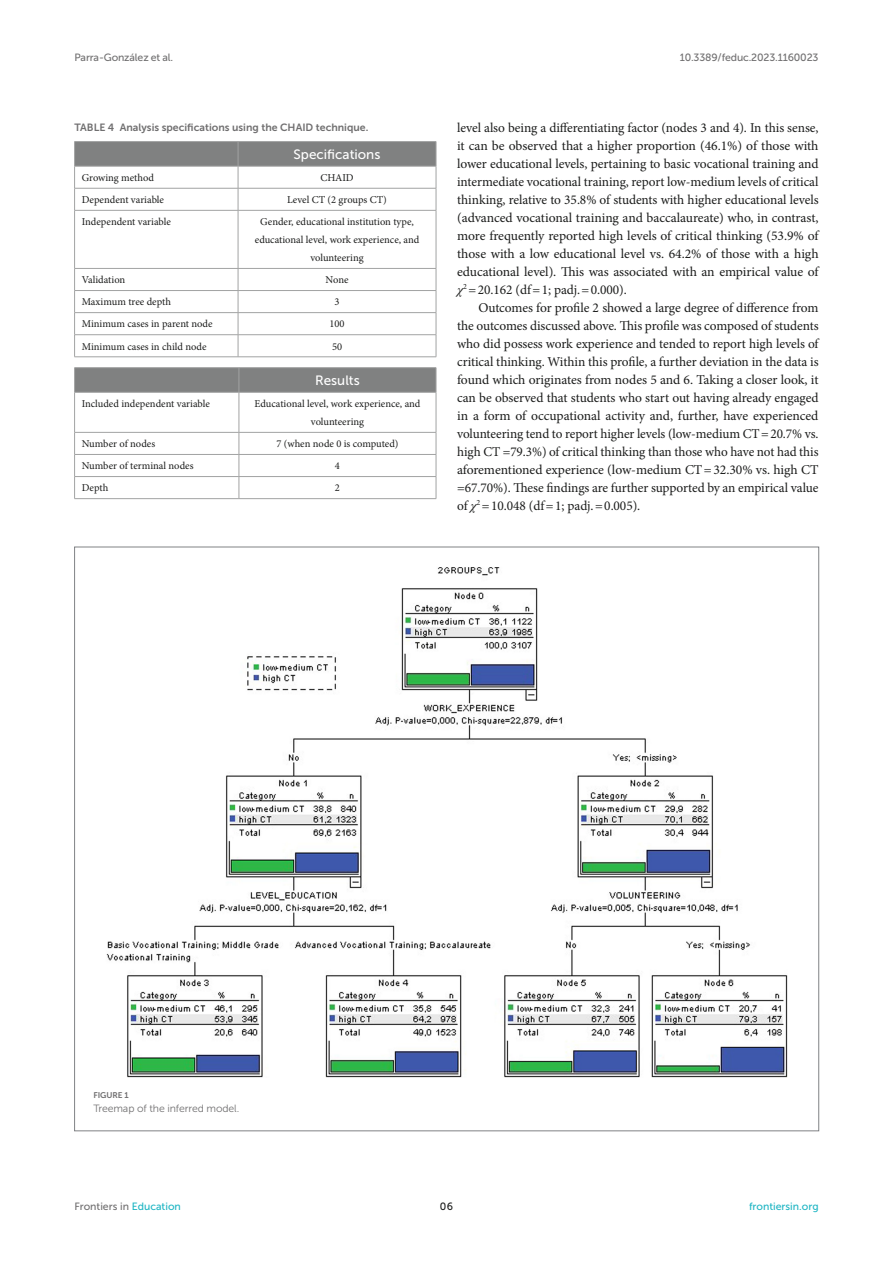
<style>
.page{position:relative;width:893px;height:1263px;background:#fff}
.page>*{position:absolute;margin:0;border:0;box-sizing:border-box;transform-origin:0 0}
.TEXT{font:13.5px/18px "Minion Pro";letter-spacing:-.005em;color:#1b1c1b;text-align:justify}
.TB_CH{font:13.5px "Museo Sans 500";color:#fff}
.TB_TX{font:10.5px/18px "Minion Pro";color:#1b1c1b;text-align:center}
.t1{font:10.5px "Museo Sans 500";letter-spacing:-.015em;color:#706f70}
.TT{font:10.5px "Museo Sans 700";color:#706f70}
.FIG_LEG{font:10.5px "Museo Sans 300";letter-spacing:-.01em;color:#706f70}
.t2{font:10.5px "Museo Sans 500";color:#1db5c3}
.t3{font:10.5px "Museo Sans 500";color:#1b1c1b}
.FIG_HD{font:8.25px "Museo Sans 700";letter-spacing:-.01em;color:#706f70}
.s1{font-family:"STIX General";font-style:italic}
.s2{color:#1db5c3}
</style>
<div class="page">
<hr style="left:238px;top:210px;width:198px;height:1px;background:#a2a3a3">
<hr style="left:436px;top:211px;width:1px;height:57px;background:#a2a3a3">
<hr style="left:238px;top:268px;width:198px;height:1px;background:#a2a3a3">
<hr style="left:238px;top:290px;width:198px;height:1px;background:#a2a3a3">
<hr style="left:238px;top:312px;width:198px;height:1px;background:#a2a3a3">
<hr style="left:238px;top:334px;width:198px;height:1px;background:#a2a3a3">
<svg style="left:436px;top:269px;width:1px;height:88px"></svg>
<hr style="left:238px;top:357px;width:198px;height:1px;background:#a2a3a3">
<hr style="left:74px;top:210px;width:164px;height:1px;background:#a2a3a3">
<hr style="left:74px;top:211px;width:1px;height:57px;background:#a2a3a3">
<hr style="left:238px;top:211px;width:1px;height:57px;background:#a2a3a3">
<hr style="left:74px;top:268px;width:164px;height:1px;background:#a2a3a3">
<hr style="left:74px;top:290px;width:164px;height:1px;background:#a2a3a3">
<hr style="left:74px;top:312px;width:164px;height:1px;background:#a2a3a3">
<hr style="left:74px;top:334px;width:164px;height:1px;background:#a2a3a3">
<svg style="left:74px;top:269px;width:1px;height:88px"></svg>
<svg style="left:238px;top:269px;width:1px;height:88px"></svg>
<hr style="left:74px;top:357px;width:164px;height:1px;background:#a2a3a3">
<hr style="left:238px;top:141px;width:198px;height:1px;background:#a2a3a3">
<hr style="left:74px;top:141px;width:164px;height:1px;background:#a2a3a3">
<svg style="left:74px;top:142px;width:363px;height:68px"></svg>
<hr style="left:74px;top:188px;width:164px;height:1px;background:#a2a3a3">
<hr style="left:239px;top:454px;width:197px;height:1px;background:#a2a3a3">
<hr style="left:239px;top:476px;width:197px;height:1px;background:#a2a3a3">
<svg style="left:436px;top:433px;width:1px;height:65px"></svg>
<hr style="left:239px;top:498px;width:197px;height:1px;background:#a2a3a3">
<hr style="left:74px;top:454px;width:165px;height:1px;background:#a2a3a3">
<hr style="left:74px;top:476px;width:165px;height:1px;background:#a2a3a3">
<svg style="left:74px;top:433px;width:1px;height:65px"></svg>
<svg style="left:239px;top:433px;width:1px;height:65px"></svg>
<hr style="left:74px;top:498px;width:165px;height:1px;background:#a2a3a3">
<hr style="left:239px;top:367px;width:197px;height:1px;background:#a2a3a3">
<hr style="left:239px;top:392px;width:197px;height:1px;background:#a2a3a3">
<hr style="left:74px;top:367px;width:165px;height:1px;background:#a2a3a3">
<div style="left:74px;top:368px;width:363px;height:24px;background:#808181"></div>
<hr style="left:74px;top:392px;width:165px;height:1px;background:#a2a3a3">
<hr style="left:436px;top:392px;width:1px;height:40px;background:#a2a3a3">
<hr style="left:239px;top:432px;width:197px;height:1px;background:#a2a3a3">
<hr style="left:74px;top:392px;width:1px;height:40px;background:#a2a3a3">
<hr style="left:239px;top:392px;width:1px;height:40px;background:#a2a3a3">
<hr style="left:74px;top:432px;width:165px;height:1px;background:#a2a3a3">
<img style="left:106px;top:567px;width:682px;height:511px">
<p class="t1" style="left:74px;top:51px;width:100px">Parra-González et al.</p>
<p class="t1" style="left:680px;top:51px;width:140px">10.3389/feduc.2023.1160023</p>
<p class="TT" style="left:74px;top:121px;width:295px">TABLE 4 Analysis specifications using the CHAID technique.</p>
<p class="TB_CH" style="left:294px;top:147px;width:88px">Specifications</p>
<p class="TB_TX" style="left:82px;top:169px;width:74px">Growing method</p>
<p class="TB_TX" style="left:320px;top:169px;width:35px">CHAID</p>
<p class="TB_TX" style="left:82px;top:191px;width:84px">Dependent variable</p>
<p class="TB_TX" style="left:287px;top:191px;width:101px">Level CT (2 groups CT)</p>
<p class="TB_TX" style="left:82px;top:213px;width:91px">Independent variable</p>
<p class="TB_TX" style="left:255px;top:213px;width:166px">Gender, educational institution type, educational level, work experience, and volunteering</p>
<p class="TB_TX" style="left:82px;top:271px;width:45px">Validation</p>
<p class="TB_TX" style="left:326px;top:271px;width:24px">None</p>
<p class="TB_TX" style="left:82px;top:293px;width:91px">Maximum tree depth</p>
<p class="TB_TX" style="left:334px;top:293px;width:7px">3</p>
<p class="TB_TX" style="left:82px;top:315px;width:132px">Minimum cases in parent node</p>
<p class="TB_TX" style="left:329px;top:315px;width:17px">100</p>
<p class="TB_TX" style="left:82px;top:337px;width:126px">Minimum cases in child node</p>
<p class="TB_TX" style="left:332px;top:337px;width:12px">50</p>
<p class="TB_CH" style="left:315px;top:373px;width:46px">Results</p>
<p class="TB_TX" style="left:82px;top:395px;width:130px">Included independent variable</p>
<p class="TB_TX" style="left:254px;top:395px;width:167px">Educational level, work experience, and volunteering</p>
<p class="TB_TX" style="left:82px;top:435px;width:75px">Number of nodes</p>
<p class="TB_TX" style="left:276px;top:435px;width:124px">7 (when node 0 is computed)</p>
<p class="TB_TX" style="left:82px;top:457px;width:113px">Number of terminal nodes</p>
<p class="TB_TX" style="left:335px;top:457px;width:7px">4</p>
<p class="TB_TX" style="left:82px;top:479px;width:28px">Depth</p>
<p class="TB_TX" style="left:335px;top:479px;width:7px">2</p>
<p class="TEXT" style="left:457px;top:119px;width:363px">level also being a differentiating factor (nodes 3 and 4). In this sense, it can be observed that a higher proportion (46.1%) of those with lower educational levels, pertaining to basic vocational training and intermediate vocational training, report low-medium levels of critical thinking, relative to 35.8% of students with higher educational levels (advanced vocational training and baccalaureate) who, in contrast, more frequently reported high levels of critical thinking (53.9% of those with a low educational level vs. 64.2% of those with a high educational level). This was associated with an empirical value of <span class="s1">χ</span><sup>2</sup> =20.162 (df=1; padj.=0.000).</p>
<p class="TEXT" style="left:457px;top:299px;width:363px;text-indent:21px">Outcomes for profile 2 showed a large degree of difference from the outcomes discussed above. This profile was composed of students who did possess work experience and tended to report high levels of critical thinking. Within this profile, a further deviation in the data is found which originates from nodes 5 and 6. Taking a closer look, it can be observed that students who start out having already engaged in a form of occupational activity and, further, have experienced volunteering tend to report higher levels (low-medium CT=20.7% vs. high CT =79.3%) of critical thinking than those who have not had this aforementioned experience (low-medium CT=32.30% vs. high CT =67.70%). These findings are further supported by an empirical value of <span class="s1">χ</span><sup>2</sup> =10.048 (df=1; padj.=0.005).</p>
<p class="FIG_HD" style="left:94px;top:1091px;width:37px">FIGURE 1</p>
<p class="FIG_LEG" style="left:94px;top:1102px;width:147px">Treemap of the inferred model.</p>
<p class="t1" style="left:74px;top:1200px;width:108px">Frontiers in <span class="s2">Education</span></p>
<p class="t3" style="left:440px;top:1200px;width:15px">06</p>
<p class="t2" style="left:749px;top:1200px;width:71px">frontiersin.org</p>
</div>
